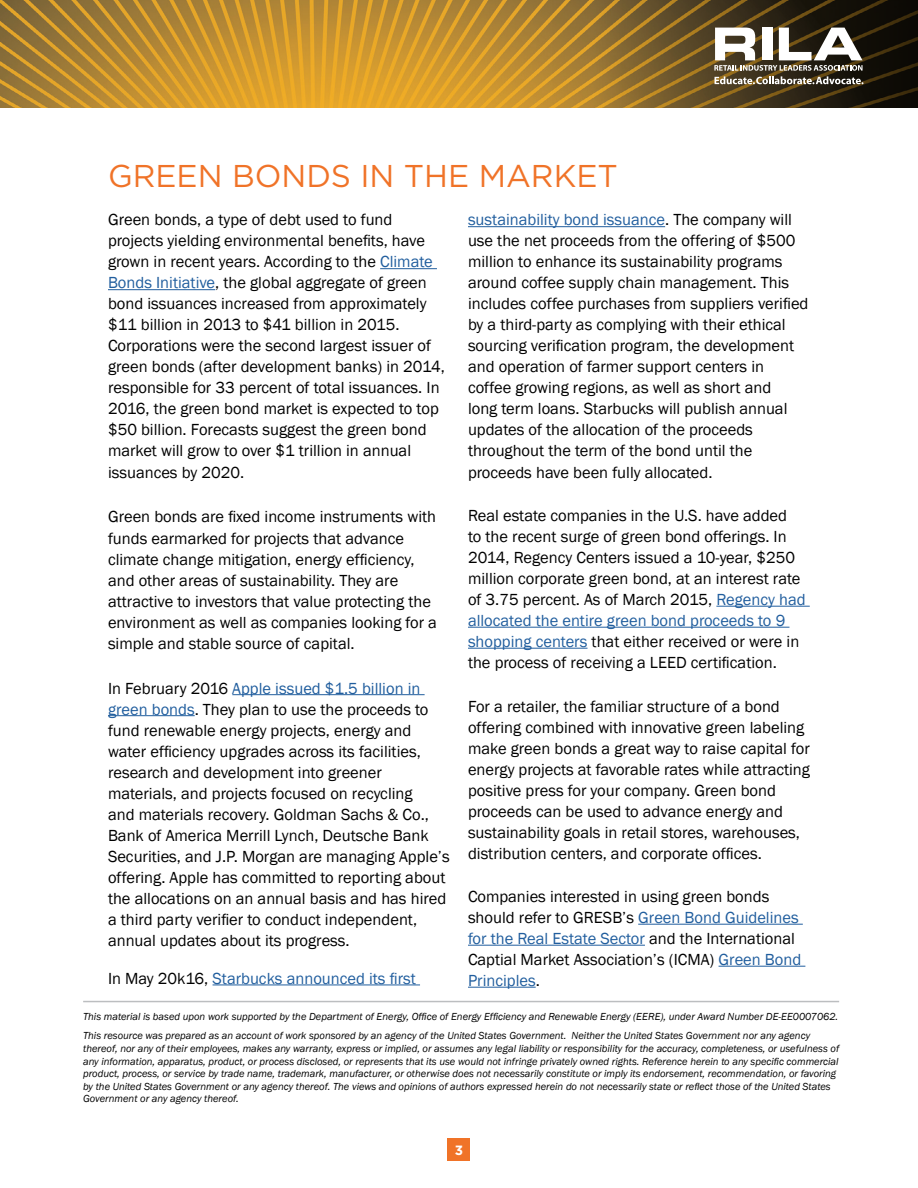
<style>
.page{position:relative;width:918px;height:1188px;background:#fff}
.page>*{position:absolute;margin:0;border:0;box-sizing:border-box;transform-origin:0 0}
.t1{font:31.5px "Gotham";color:#f07328}
.t2{font:16.5px/21px "Franklin Gothic";color:#000}
.t3{font:16.5px "Franklin Gothic";color:#215e9e}
.t4{font:700 13.5px "Gotham";color:#fff}
.t5{font:italic 10.5px/12.6px "Franklin Gothic";color:#000}
.s1{color:#215e9e}
.s2{color:#000}
</style>
<div class="page">
<img style="left:0;top:0;width:553px;height:108px">
<svg style="left:553px;top:0;width:365px;height:108px;background:#614b20"></svg>
<svg style="left:714px;top:28px;width:149px;height:56px"></svg>
<hr style="left:83px;top:1001px;width:756px;height:1px;background:#bcbec0">
<div style="left:448px;top:1139px;width:22px;height:22px;background:#f07328"></div>
<hr style="left:380px;top:268px;width:57px;height:1px;background:#215e9e">
<hr style="left:108px;top:289px;width:107px;height:1px;background:#215e9e">
<hr style="left:232px;top:694px;width:193px;height:1px;background:#215e9e">
<hr style="left:108px;top:715px;width:87px;height:1px;background:#215e9e">
<hr style="left:213px;top:985px;width:207px;height:1px;background:#215e9e">
<hr style="left:468px;top:226px;width:197px;height:1px;background:#215e9e">
<hr style="left:716px;top:606px;width:94px;height:1px;background:#215e9e">
<hr style="left:468px;top:627px;width:321px;height:1px;background:#215e9e">
<hr style="left:468px;top:648px;width:120px;height:1px;background:#215e9e">
<hr style="left:638px;top:924px;width:165px;height:1px;background:#215e9e">
<hr style="left:468px;top:945px;width:177px;height:1px;background:#215e9e">
<hr style="left:719px;top:966px;width:86px;height:1px;background:#215e9e">
<hr style="left:468px;top:987px;width:68px;height:1px;background:#215e9e">
<h1 class="t1" style="left:108px;top:156px;width:511px">GREEN BONDS IN THE MARKET</h1>
<p class="t2" style="left:108px;top:210px;width:338px">Green bonds, a type of debt used to fund projects yielding environmental benefits, have grown in recent years. According to the <span class="s1">Climate Bonds Initiative</span>, the global aggregate of green bond issuances increased from approximately $11 billion in 2013 to $41 billion in 2015.<br>Corporations were the second largest issuer of green bonds (after development banks) in 2014, responsible for 33 percent of total issuances. In 2016, the green bond market is expected to top $50 billion. Forecasts suggest the green bond market will grow to over $1 trillion in annual issuances by 2020.</p>
<p class="t2" style="left:108px;top:507px;width:331px">Green bonds are fixed income instruments with funds earmarked for projects that advance climate change mitigation, energy efficiency, and other areas of sustainability. They are attractive to investors that value protecting the environment as well as companies looking for a simple and stable source of capital.</p>
<p class="t2" style="left:108px;top:678px;width:343px">In February 2016 <span class="s1">Apple issued $1.5 billion in green bonds</span>. They plan to use the proceeds to fund renewable energy projects, energy and water efficiency upgrades across its facilities, research and development into greener materials, and projects focused on recycling<br>and materials recovery. Goldman Sachs &amp; Co., Bank of America Merrill Lynch, Deutsche Bank Securities, and J.P. Morgan are managing Apple’s offering. Apple has committed to reporting about the allocations on an annual basis and has hired a third party verifier to conduct independent, annual updates about its progress.</p>
<p class="t3" style="left:108px;top:968px;width:309px"><span class="s2">In May 20k16,</span> Starbucks announced its first</p>
<p class="t2" style="left:468px;top:210px;width:342px"><span class="s1">sustainability bond issuance</span>. The company will use the net proceeds from the offering of $500 million to enhance its sustainability programs around coffee supply chain management. This includes coffee purchases from suppliers verified by a third-party as complying with their ethical sourcing verification program, the development and operation of farmer support centers in coffee growing regions, as well as short and<br>long term loans. Starbucks will publish annual updates of the allocation of the proceeds throughout the term of the bond until the proceeds have been fully allocated.</p>
<p class="t2" style="left:468px;top:505px;width:339px">Real estate companies in the U.S. have added<br>to the recent surge of green bond offerings. In 2014, Regency Centers issued a 10-year, $250 million corporate green bond, at an interest rate of 3.75 percent. As of March 2015, <span class="s1">Regency had allocated the entire green bond proceeds to 9 shopping centers</span> that either received or were in the process of receiving a LEED certification.</p>
<p class="t2" style="left:468px;top:696px;width:344px">For a retailer, the familiar structure of a bond offering combined with innovative green labeling make green bonds a great way to raise capital for energy projects at favorable rates while attracting positive press for your company. Green bond proceeds can be used to advance energy and sustainability goals in retail stores, warehouses, distribution centers, and corporate offices.</p>
<p class="t2" style="left:468px;top:886px;width:335px">Companies interested in using green bonds should refer to GRESB’s <span class="s1">Green Bond Guidelines for the Real Estate Sector</span> and the International Captial Market Association’s (ICMA) <span class="s1">Green Bond Principles</span>.</p>
<p class="t5" style="left:83px;top:1007px;width:756px;line-height:19.4px">This material is based upon work supported by the Department of Energy, Office of Energy Efficiency and Renewable Energy (EERE), under Award Number DE-EE0007062.<br>This resource was prepared as an account of work sponsored by an agency of the United States Government. Neither the United States Government nor any agency</p>
<p class="t5" style="left:83px;top:1042px;width:758px">thereof, nor any of their employees, makes any warranty, express or implied, or assumes any legal liability or responsibility for the accuracy, completeness, or usefulness of any information, apparatus, product, or process disclosed, or represents that its use would not infringe privately owned rights. Reference herein to any specific commercial product, process, or service by trade name, trademark, manufacturer, or otherwise does not necessarily constitute or imply its endorsement, recommendation, or favoring by the United States Government or any agency thereof. The views and opinions of authors expressed herein do not necessarily state or reflect those of the United States Government or any agency thereof.</p>
<p class="t4" style="left:455px;top:1141px;width:10px">3</p>
</div>
